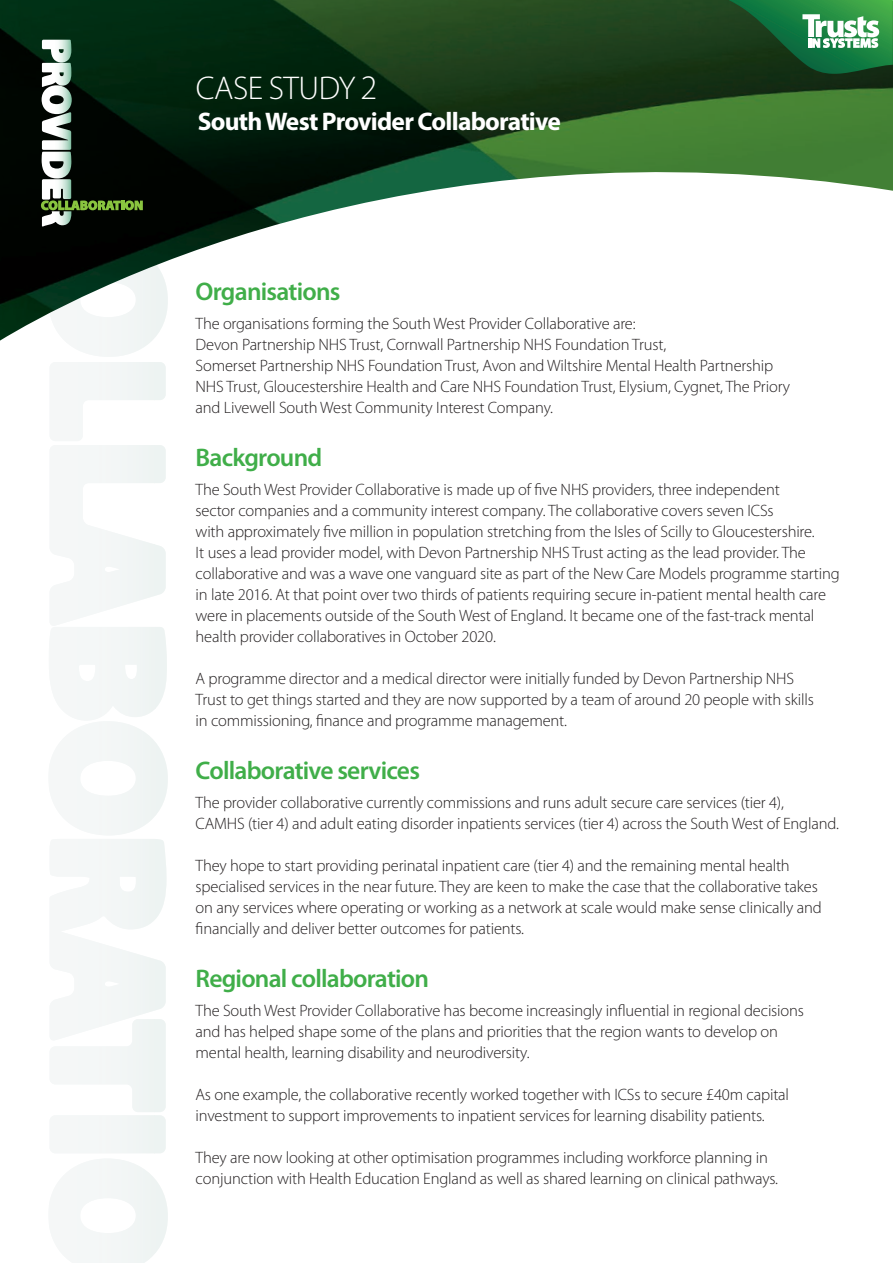
<style>
.page{position:relative;width:893px;height:1263px;background:#fff}
.page>*{position:absolute;margin:0;border:0;box-sizing:border-box;transform-origin:0 0}
.t1{font:300 33px "Myriad Pro";letter-spacing:-.015em;color:#fff}
.t2{font:600 25.5px "Myriad Pro";letter-spacing:-.03em;color:#40ae49}
.t3{font:700 25.5px "Myriad Pro";letter-spacing:-.03em;color:#fff}
.t4{font:300 16.5px/21px "Myriad Pro";letter-spacing:-.01em;color:#231f20}
.s1{font-size:34.5px}
</style>
<div class="page">
<img style="left:0;top:0;width:893px;height:341px">
<svg style="left:41px;top:40px;width:127px;height:1223px"></svg>
<svg style="left:729px;top:0;width:164px;height:74px;background:#357a4b"></svg>
<h1 class="t1" style="left:196px;top:70px;width:183px">CASE STUDY <span class="s1">2</span></h1>
<h2 class="t3" style="left:198px;top:104px;width:365px">South West Provider Collaborative</h2>
<h2 class="t2" style="left:196px;top:275px;width:146px">Organisations</h2>
<p class="t4" style="left:196px;top:314px;width:596px">The organisations forming the South West Provider Collaborative are:<br>Devon Partnership NHS Trust, Cornwall Partnership NHS Foundation Trust,<br>Somerset Partnership NHS Foundation Trust, Avon and Wiltshire Mental Health Partnership NHS Trust, Gloucestershire Health and Care NHS Foundation Trust, Elysium, Cygnet, The Priory and Livewell South West Community Interest Company.</p>
<h2 class="t2" style="left:196px;top:441px;width:128px">Background</h2>
<p class="t4" style="left:196px;top:480px;width:646px">The South West Provider Collaborative is made up of five NHS providers, three independent<br>sector companies and a community interest company. The collaborative covers seven ICSs<br>with approximately five million in population stretching from the Isles of Scilly to Gloucestershire.<br>It uses a lead provider model, with Devon Partnership NHS Trust acting as the lead provider. The collaborative and was a wave one vanguard site as part of the New Care Models programme starting in late 2016. At that point over two thirds of patients requiring secure in-patient mental health care were in placements outside of the South West of England. It became one of the fast-track mental health provider collaboratives in October 2020.</p>
<p class="t4" style="left:196px;top:669px;width:620px">A programme director and a medical director were initially funded by Devon Partnership NHS<br>Trust to get things started and they are now supported by a team of around 20 people with skills in commissioning, finance and programme management.</p>
<h2 class="t2" style="left:196px;top:754px;width:226px">Collaborative services</h2>
<p class="t4" style="left:196px;top:793px;width:645px">The provider collaborative currently commissions and runs adult secure care services (tier 4),<br>CAMHS (tier 4) and adult eating disorder inpatients services (tier 4) across the South West of England.</p>
<p class="t4" style="left:196px;top:856px;width:628px">They hope to start providing perinatal inpatient care (tier 4) and the remaining mental health specialised services in the near future. They are keen to make the case that the collaborative takes on any services where operating or working as a network at scale would make sense clinically and financially and deliver better outcomes for patients.</p>
<h2 class="t2" style="left:196px;top:962px;width:235px">Regional collaboration</h2>
<p class="t4" style="left:196px;top:1001px;width:610px">The South West Provider Collaborative has become increasingly influential in regional decisions and has helped shape some of the plans and priorities that the region wants to develop on mental health, learning disability and neurodiversity.</p>
<p class="t4" style="left:196px;top:1085px;width:595px">As one example, the collaborative recently worked together with ICSs to secure £40m capital investment to support improvements to inpatient services for learning disability patients.</p>
<p class="t4" style="left:196px;top:1148px;width:584px">They are now looking at other optimisation programmes including workforce planning in conjunction with Health Education England as well as shared learning on clinical pathways.</p>
</div>
